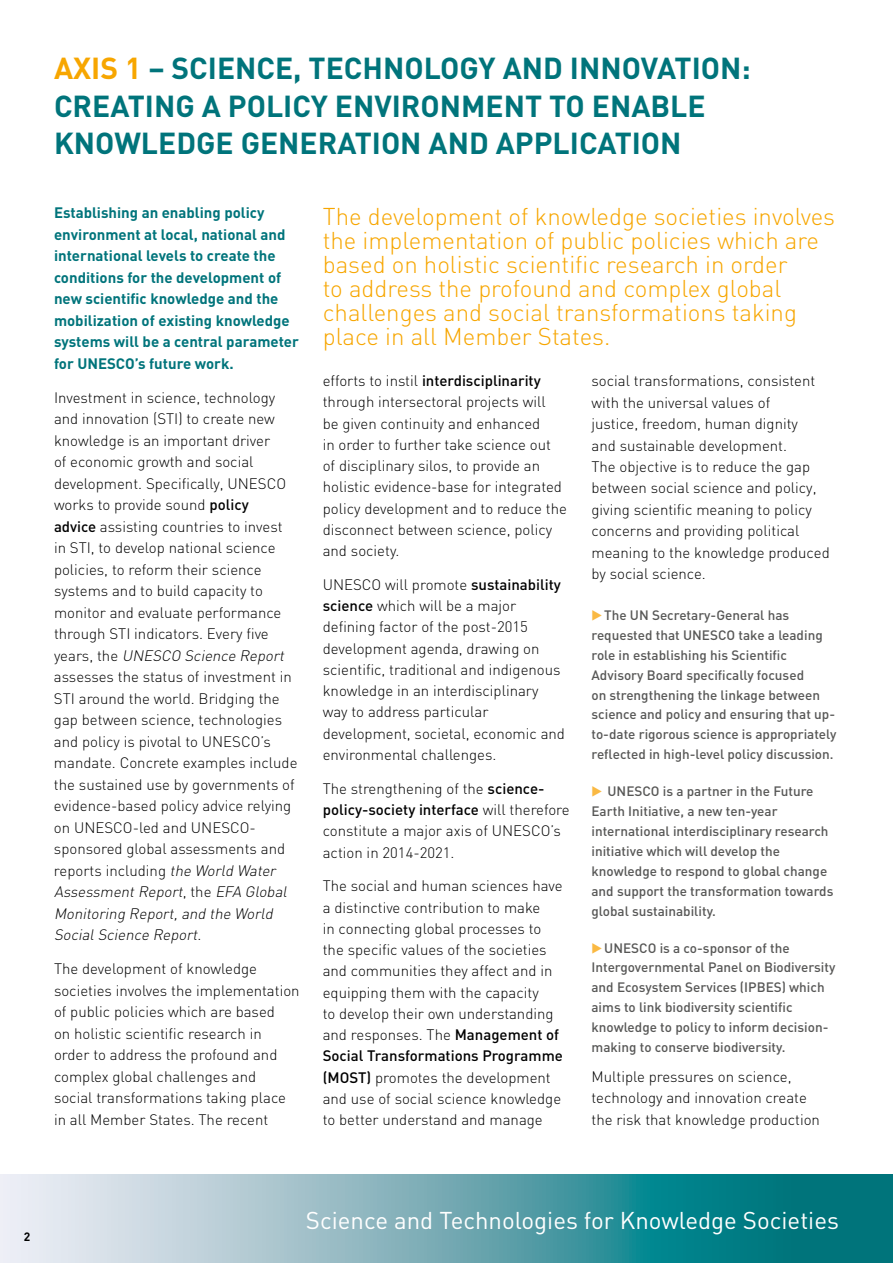
<style>
.page{position:relative;width:893px;height:1263px;background:#fff}
.page>*{position:absolute;margin:0;border:0;box-sizing:border-box;transform-origin:0 0}
.t1{font:700 30px "DIN";color:#00747b}
.t2{font:300 24px/24px "DIN";color:#f7a600}
.t3{font:24px "DIN";color:#fff}
.t4{font:300 15px/21.5px "DIN";color:#000}
.t5{font:700 15px/21.5px "DIN";color:#00747b}
.t6{font:500 13.5px/20px "DIN";color:#575756}
.t7{font:700 12px "DIN";color:#000}
.s1{color:#f7a600}
.s2{font-weight:500}
.s3{font-style:italic}
.s4{color:#fab943}
</style>
<div class="page">
<svg style="left:0;top:1175px;width:893px;height:88px;background:#6eabb4"></svg>
<h1 class="t1" style="left:54px;top:48px;width:183px"><span class="s1">Axis 1</span> – Science</h1>
<h1 class="t1" style="left:293px;top:48px;width:295px">, Technology an d Inno</h1>
<h1 class="t1" style="left:641px;top:48px;width:111px">vation :</h1>
<h1 class="t1" style="left:54px;top:86px;width:558px">Creating a policy environ ment to ena</h1>
<h1 class="t1" style="left:650px;top:86px;width:53px">ble</h1>
<h1 class="t1" style="left:54px;top:124px;width:43px">know</h1>
<h1 class="t1" style="left:141px;top:124px;width:139px">ledge gene</h1>
<h1 class="t1" style="left:318px;top:124px;width:343px">ration an d application</h1>
<p class="t5" style="left:54px;top:201px;width:247px">Establishing an enabling policy environment at local, national and international levels to create the conditions for the development of new scientific knowledge and the mobilization of existing knowledge systems will be a central parameter for UNESCO’s future work.</p>
<p class="t4" style="left:54px;top:387px;width:245px">Investment in science, technology and innovation (STI) to create new knowledge is an important driver<br>of economic growth and social development. Specifically, UNESCO works to provide sound <span class="s2">policy<br>advice</span> assisting countries to invest in STI, to develop national science policies, to reform their science systems and to build capacity to monitor and evaluate performance through STI indicators. Every five<br>ye a rs , t h e <span class="s3">UNESCO Science Report </span>assesses the status of investment in STI around the world. Bridging the gap between science, technologies and policy is pivotal to UNESCO’s mandate. Concrete examples include the sustained use by governments of evidence-based policy advice relying on UNESCO-led and UNESCO&shy;sponsored global assessments and reports including <span class="s3">the World Water AssessmentReport</span>, t h e <span class="s3">EFA Global Monitoring Report,and the World SocialScience Report</span>.</p>
<p class="t4" style="left:54px;top:958px;width:247px">The development of knowledge societies involves the implementation of public policies which are based<br>on holistic scientific research in order to address the profound and complex global challenges and<br>social transformations taking place in all Member States. The recent</p>
<p class="t2" style="left:323px;top:204px;width:514px">The development of knowledge societies involves the implementation of public policies which are based on holistic scientific research in order<br>to address the profound and complex global challenges and social transformations taking place in all Member States.</p>
<p class="t4" style="left:323px;top:370px;width:246px">efforts to instil <span class="s2">interdisciplinarity </span>through intersectoral projects will<br>be given continuity and enhanced<br>in order to further take science out of disciplinary silos, to provide an holistic evidence-base for integrated policy development and to reduce the disconnect between science, policy and society.</p>
<p class="t4" style="left:323px;top:574px;width:244px">UNESCO will promote <span class="s2">sustainability science</span> which will be a major defining factor of the post-2015 development agenda, drawing on scientific, traditional and indigenous knowledge in an interdisciplinary way to address particular development, societal, economic and environmental challenges.</p>
<p class="t4" style="left:323px;top:778px;width:248px">The strengthening of the <span class="s2">science&shy;policy-society interface</span> will therefore constitute a major axis of UNESCO’s action in 2014-2021.</p>
<p class="t4" style="left:323px;top:875px;width:242px">The social and human sciences have a distinctive contribution to make<br>in connecting global processes to the specific values of the societies and communities they affect and in equipping them with the capacity<br>to develop their own understanding and responses. The <span class="s2">Management of Social Transformations Programme (MOST)</span> promotes the development and use of social science knowledge to better understand and manage</p>
<p class="t4" style="left:591px;top:370px;width:240px">social transformations, consistent with the universal values of<br>justice, freedom, human dignity<br>and sustainable development.<br>The objective is to reduce the gap between social science and policy, giving scientific meaning to policy concerns and providing political meaning to the knowledge produced by social science.</p>
<p class="t6" style="left:591px;top:605px;width:246px"><span class="s4">▶</span>The UN Secretary-General has requested that UNESCO take a leading role in establishing his Scientific Advisory Board specifically focused<br>on strengthening the linkage between science and policy and ensuring that up&shy;to-date rigorous science is appropriately reflected in high-level policy discussion.</p>
<p class="t6" style="left:591px;top:781px;width:243px"><span class="s4">▶</span> UNESCO is a partner in the Future Earth Initiative, a new ten-year international interdisciplinary research initiative which will develop the knowledge to respond to global change and support the transformation towards global sustainability.</p>
<p class="t6" style="left:591px;top:937px;width:245px"><span class="s4">▶</span>UNESCO is a co-sponsor of the Intergovernmental Panel on Biodiversity and Ecosystem Services (IPBES) which aims to link biodiversity scientific knowledge to policy to inform decision&shy;making to conserve biodiversity.</p>
<p class="t4" style="left:591px;top:1066px;width:230px">Multiple pressures on science, technology and innovation create the risk that knowledge production</p>
<p class="t7" style="left:24px;top:1229px;width:8px">2</p>
<h2 class="t3" style="left:306px;top:1205px;width:535px">Science and Technologies for Knowledge Societies</h2>
</div>
